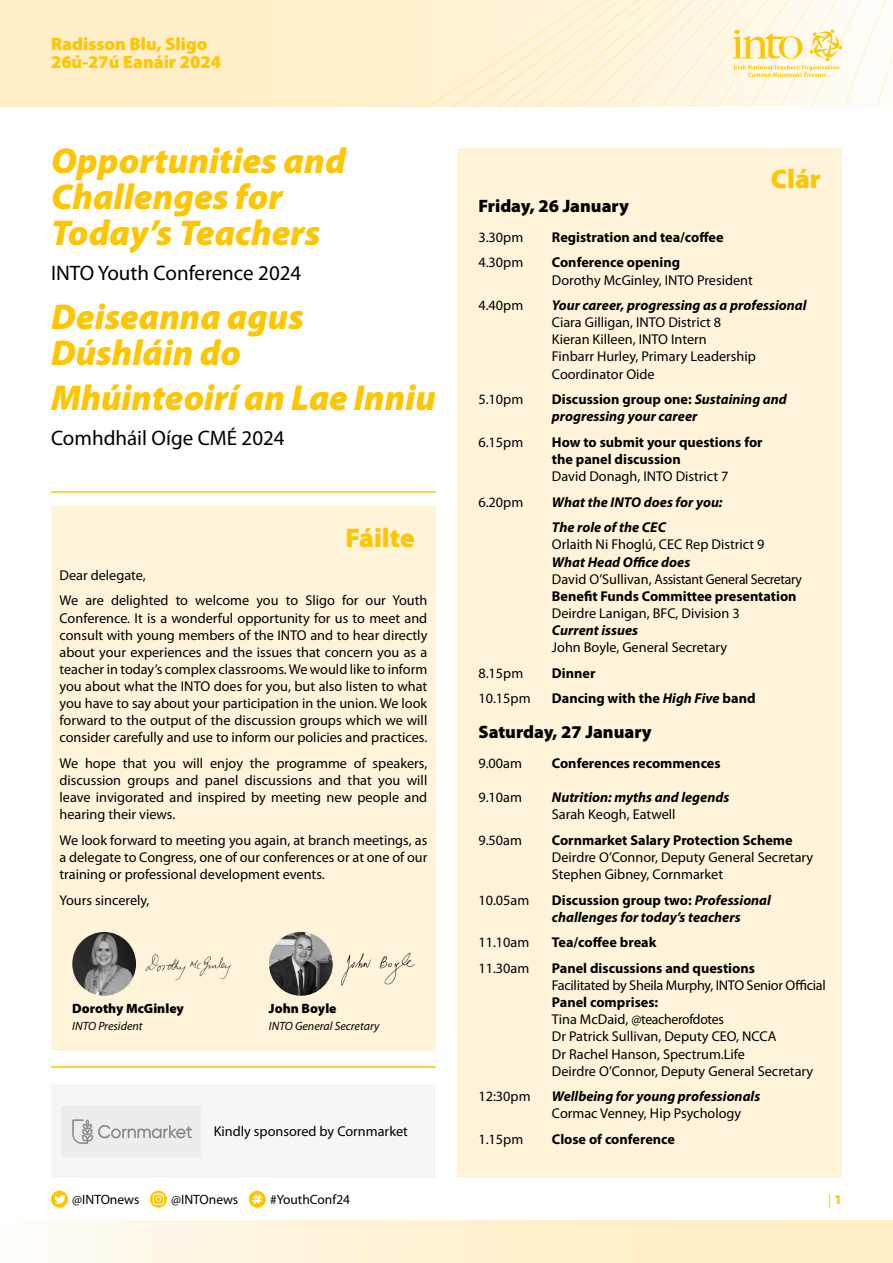
<style>
.page{position:relative;width:893px;height:1263px;background:#fff}
.page>*{position:absolute;margin:0;border:0;box-sizing:border-box;transform-origin:0 0}
.t1{font:italic 900 36px/36px "Myriad Pro";color:#fdc600}
.t2{font:900 27px "Myriad Pro";color:#fdc600}
.t3{font:21px "Myriad Pro";color:#000}
.t4{font:900 18px "Myriad Pro";color:#000}
.t5{font:900 18px/18px "Myriad Pro";color:#fdc600}
.t6{font:14.25px/17.1px "Myriad Pro";color:#000}
.t7{font:700 14.25px/17.1px "Myriad Pro";color:#000}
.t8{font:italic 700 14.25px/17.1px "Myriad Pro";color:#000}
.t9{font:14.25px "Myriad Pro";letter-spacing:-.02em;color:#000}
.t10{font:13.5px "Myriad Pro";color:#000}
.t11{font:900 13.5px "Myriad Pro";color:#000}
.t12{font:13.5px "Myriad Pro";color:#fdc600}
.t13{font:italic 12px "Myriad Pro";color:#000}
.s1{font-style:normal}
.s2{font-style:italic}
.s3{font-weight:900}
</style>
<div class="page">
<div style="left:0;top:0;width:893px;height:106px;background:#ffeec8"></div>
<div style="left:428px;top:0;width:22px;height:106px;background:#fff1d1"></div>
<div style="left:450px;top:0;width:59px;height:106px;background:#fff2d3"></div>
<div style="left:0;top:1220px;width:893px;height:43px;background:linear-gradient(to right,#fffbf2,#ffebbc)"></div>
<svg style="left:509px;top:0;width:384px;height:106px"></svg>
<hr style="left:51px;top:491px;width:385px;height:2px;background:#fdc600">
<div style="left:457px;top:149px;width:385px;height:1029px;background:#fff4da"></div>
<div style="left:51px;top:506px;width:385px;height:545px;background:#fff4da"></div>
<img style="left:72px;top:932px;width:64px;height:64px;border-radius:32px">
<img style="left:145px;top:954px;width:86px;height:27px">
<img style="left:269px;top:932px;width:64px;height:64px;border-radius:32px">
<img style="left:341px;top:952px;width:74px;height:34px">
<hr style="left:51px;top:1066px;width:385px;height:2px;background:#fdc600">
<svg style="left:51px;top:1191px;width:17px;height:17px"></svg>
<svg style="left:150px;top:1191px;width:17px;height:17px"></svg>
<svg style="left:249px;top:1191px;width:17px;height:17px"></svg>
<div style="left:51px;top:1085px;width:385px;height:93px;background:#f6f6f6"></div>
<img style="left:72px;top:1119px;width:120px;height:25px">
<p class="t5" style="left:51px;top:35px;width:172px">Radisson Blu, Sligo<br>26ú-27ú Eanáir 2024</p>
<h1 class="t1" style="left:51px;top:143px;width:296px">Opportunities and<br>Challenges for<br>Today’s Teachers</h1>
<h3 class="t3" style="left:51px;top:260px;width:252px">INTO Youth Conference 2024</h3>
<h1 class="t1" style="left:51px;top:299px;width:254px">Deiseanna agus<br>Dúshláin do</h1>
<h1 class="t1" style="left:51px;top:380px;width:386px">Mhúinteoirí an Lae Inniu</h1>
<h3 class="t3" style="left:51px;top:425px;width:235px">Comhdháil Oíge CMÉ 2024</h3>
<h2 class="t2" style="left:346px;top:522px;width:71px">Fáilte</h2>
<p class="t6" style="left:60px;top:562px;width:369px;line-height:25.7px">Dear delegate,<br>We are delighted to welcome you to Sligo for our Youth</p>
<p class="t6" style="left:60px;top:609px;width:369px;text-align:justify">Conference. It is a wonderful opportunity for us to meet and consult with young members of the INTO and to hear directly about your experiences and the issues that concern you as a teacher in today’s complex classrooms. We would like to inform you about what the INTO does for you, but also listen to what you have to say about your participation in the union. We look forward to the output of the discussion groups which we will consider carefully and use to inform our policies and practices.</p>
<p class="t6" style="left:60px;top:754px;width:369px;text-align:justify">We hope that you will enjoy the programme of speakers, discussion groups and panel discussions and that you will leave invigorated and inspired by meeting new people and hearing their views.</p>
<p class="t6" style="left:60px;top:831px;width:369px;text-align:justify">We look forward to meeting you again, at branch meetings, as a delegate to Congress, one of our conferences or at one of our training or professional development events.</p>
<p class="t6" style="left:60px;top:891px;width:92px">Yours sincerely,</p>
<p class="t11" style="left:72px;top:1001px;width:113px">Dorothy McGinley</p>
<p class="t13" style="left:72px;top:1018px;width:72px">INTO President</p>
<p class="t11" style="left:269px;top:1001px;width:69px">John Boyle</p>
<p class="t13" style="left:269px;top:1018px;width:112px">INTO General Secretary</p>
<p class="t6" style="left:214px;top:1122px;width:196px">Kindly sponsored by Cornmarket</p>
<p class="t10" style="left:72px;top:1191px;width:69px">@INTOnews</p>
<p class="t10" style="left:171px;top:1191px;width:69px">@INTOnews</p>
<p class="t10" style="left:270px;top:1191px;width:82px">#YouthConf24</p>
<h2 class="t2" style="left:771px;top:164px;width:51px">Clár</h2>
<p class="t4" style="left:478px;top:196px;width:152px">Friday, 26 January</p>
<p class="t6" style="left:478px;top:228px;width:46px">3.30pm</p>
<p class="t7" style="left:552px;top:228px;width:173px">Registration and tea/coffee</p>
<p class="t6" style="left:478px;top:254px;width:46px">4.30pm</p>
<p class="t7" style="left:552px;top:254px;width:130px">Conference opening</p>
<p class="t6" style="left:552px;top:271px;width:202px">Dorothy McGinley, INTO President</p>
<p class="t6" style="left:478px;top:297px;width:46px">4.40pm</p>
<p class="t8" style="left:552px;top:296px;width:256px">Your career, progressing as a professional</p>
<p class="t6" style="left:552px;top:314px;width:205px">Ciara Gilligan, INTO District 8<br>Kieran Killeen, INTO Intern<br>Finbarr Hurley, Primary Leadership<br>Coordinator Oide</p>
<p class="t6" style="left:478px;top:391px;width:46px">5.10pm</p>
<p class="t8" style="left:552px;top:390px;width:236px"><span class="s1">Discussion group one:</span> Sustaining and progressing your career</p>
<p class="t6" style="left:478px;top:433px;width:46px">6.15pm</p>
<p class="t7" style="left:552px;top:433px;width:212px">How to submit your questions for the panel discussion</p>
<p class="t6" style="left:552px;top:468px;width:178px">David Donagh, INTO District 7</p>
<p class="t6" style="left:478px;top:493px;width:46px">6.20pm</p>
<p class="t8" style="left:552px;top:489px;width:172px;line-height:25.7px">What the INTO does for you:<br>The role of the CEC</p>
<p class="t6" style="left:552px;top:536px;width:214px">Orlaith Ni Fhoglú, CEC Rep District 9</p>
<p class="t8" style="left:552px;top:553px;width:140px">What Head Office does</p>
<p class="t9" style="left:552px;top:570px;width:252px">David O’Sullivan, Assistant General Secretary</p>
<p class="t7" style="left:552px;top:587px;width:246px">Benefit Funds Committee presentation</p>
<p class="t6" style="left:552px;top:604px;width:189px">Deirdre Lanigan, BFC, Division 3</p>
<p class="t8" style="left:552px;top:621px;width:88px">Current issues</p>
<p class="t6" style="left:552px;top:638px;width:177px">John Boyle, General Secretary</p>
<p class="t6" style="left:478px;top:664px;width:46px">8.15pm</p>
<p class="t7" style="left:552px;top:664px;width:45px">Dinner</p>
<p class="t6" style="left:478px;top:690px;width:54px">10.15pm</p>
<p class="t7" style="left:552px;top:689px;width:205px">Dancing with the <span class="s2">High Five</span> band</p>
<p class="t4" style="left:478px;top:722px;width:175px">Saturday, 27 January</p>
<p class="t6" style="left:478px;top:754px;width:45px">9.00am</p>
<p class="t7" style="left:552px;top:754px;width:170px">Conferences recommences</p>
<p class="t6" style="left:478px;top:789px;width:45px">9.10am</p>
<p class="t8" style="left:552px;top:788px;width:179px">Nutrition: myths and legends</p>
<p class="t6" style="left:552px;top:806px;width:125px">Sarah Keogh, Eatwell</p>
<p class="t6" style="left:478px;top:831px;width:45px">9.50am</p>
<p class="t7" style="left:552px;top:831px;width:242px">Cornmarket Salary Protection Scheme</p>
<p class="t6" style="left:552px;top:848px;width:263px">Deirdre O’Connor, Deputy General Secretary<br>Stephen Gibney, Cornmarket</p>
<p class="t6" style="left:478px;top:891px;width:52px">10.05am</p>
<p class="t8" style="left:552px;top:891px;width:221px"><span class="s1">Discussion group two:</span> Professional challenges for today’s teachers</p>
<p class="t6" style="left:478px;top:934px;width:52px">11.10am</p>
<p class="t7" style="left:552px;top:934px;width:106px">Tea/coffee break</p>
<p class="t6" style="left:478px;top:959px;width:52px">11.30am</p>
<p class="t7" style="left:552px;top:959px;width:205px">Panel discussions and questions</p>
<p class="t9" style="left:552px;top:977px;width:275px">Facilitated by Sheila Murphy, INTO Senior Official</p>
<p class="t7" style="left:552px;top:993px;width:108px">Panel comprises:</p>
<p class="t6" style="left:552px;top:1011px;width:263px">Tina McDaid, @teacherofdotes<br>Dr Patrick Sullivan, Deputy CEO, NCCA<br>Dr Rachel Hanson, Spectrum.Life<br>Deirdre O’Connor, Deputy General Secretary</p>
<p class="t6" style="left:478px;top:1088px;width:54px">12:30pm</p>
<p class="t8" style="left:552px;top:1087px;width:210px">Wellbeing for young professionals</p>
<p class="t6" style="left:552px;top:1105px;width:191px">Cormac Venney, Hip Psychology</p>
<p class="t6" style="left:478px;top:1130px;width:46px">1.15pm</p>
<p class="t7" style="left:552px;top:1130px;width:125px">Close of conference</p>
<p class="t12" style="left:828px;top:1191px;width:15px">| <span class="s3">1</span></p>
</div>
